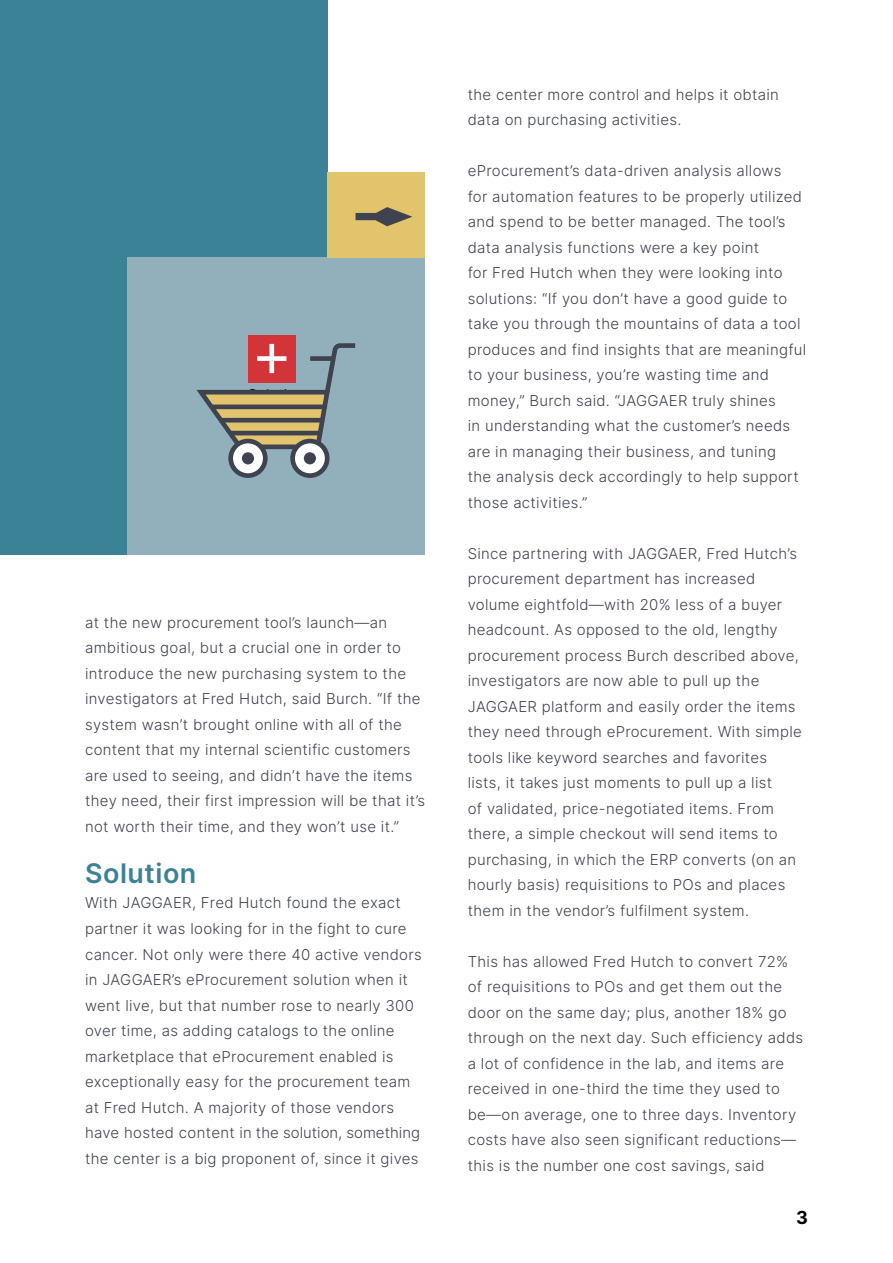
<style>
.page{position:relative;width:893px;height:1263px;background:#fff}
.page>*{position:absolute;margin:0;border:0;box-sizing:border-box;transform-origin:0 0}
.t1{font:600 27px "Inter";letter-spacing:.02em;color:#3c8296}
.t2{font:700 18px "Inter";color:#000}
.t3{font:300 15px/25.5px "Inter";letter-spacing:.02em;color:#3e434f}
</style>
<div class="page">
<div style="left:0;top:0;width:327px;height:555px;background:#3c8296"></div>
<div style="left:128px;top:257px;width:297px;height:298px;background:#92afbc"></div>
<div style="left:327px;top:172px;width:98px;height:85px;background:#e2c46d"></div>
<svg style="left:356px;top:207px;width:56px;height:19px"></svg>
<svg style="left:231px;top:441px;width:34px;height:35px"></svg>
<div style="left:228px;top:439px;width:40px;height:39px;border:5px solid #3f434f;border-radius:50%"></div>
<svg style="left:293px;top:441px;width:34px;height:35px"></svg>
<div style="left:290px;top:439px;width:39px;height:39px;border:5px solid #3f434f;border-radius:50%"></div>
<svg style="left:196px;top:341px;width:160px;height:110px"></svg>
<div style="left:304px;top:452px;width:12px;height:12px;background:#3f434f;border-radius:50%"></div>
<div style="left:242px;top:452px;width:12px;height:12px;background:#3f434f;border-radius:50%"></div>
<div style="left:212px;top:404px;width:113px;height:5px;background:#3f434f"></div>
<hr style="left:230px;top:431px;width:89px;height:4px;background:#3f434f">
<div style="left:222px;top:418px;width:100px;height:5px;background:#3f434f"></div>
<div style="left:310px;top:356px;width:23px;height:5px;background:#3f434f"></div>
<div style="left:248px;top:335px;width:47px;height:47px;background:#d33439"></div>
<div style="left:257px;top:356px;width:29px;height:5px;background:#fff"></div>
<div style="left:269px;top:344px;width:5px;height:29px;background:#fff"></div>
<p class="t3" style="left:85px;top:609px;width:342px">at the new procurement tool’s launch—an ambitious goal, but a crucial one in order to introduce the new purchasing system to the investigators at Fred Hutch, said Burch. “If the system wasn’t brought online with all of the content that my internal scientific customers are used to seeing, and didn’t have the items they need, their first impression will be that it’s not worth their time, and they won’t use it.”</p>
<h1 class="t1" style="left:85px;top:853px;width:113px">Solution</h1>
<p class="t3" style="left:85px;top:890px;width:338px">With JAGGAER, Fred Hutch found the exact partner it was looking for in the fight to cure cancer. Not only were there 40 active vendors in JAGGAER’s eProcurement solution when it went live, but that number rose to nearly 300 over time, as adding catalogs to the online marketplace that eProcurement enabled is exceptionally easy for the procurement team at Fred Hutch. A majority of those vendors have hosted content in the solution, something the center is a big proponent of, since it gives</p>
<p class="t3" style="left:468px;top:81px;width:313px">the center more control and helps it obtain data on purchasing activities.</p>
<p class="t3" style="left:468px;top:158px;width:340px">eProcurement’s data-driven analysis allows<br>for automation features to be properly utilized and spend to be better managed. The tool’s data analysis functions were a key point<br>for Fred Hutch when they were looking into solutions: “If you don’t have a good guide to take you through the mountains of data a tool produces and find insights that are meaningful to your business, you’re wasting time and money,” Burch said. “JAGGAER truly shines<br>in understanding what the customer’s needs are in managing their business, and tuning<br>the analysis deck accordingly to help support those activities.”</p>
<p class="t3" style="left:468px;top:540px;width:336px">Since partnering with JAGGAER, Fred Hutch’s procurement department has increased volume eightfold—with 20% less of a buyer headcount. As opposed to the old, lengthy procurement process Burch described above, investigators are now able to pull up the JAGGAER platform and easily order the items they need through eProcurement. With simple tools like keyword searches and favorites lists, it takes just moments to pull up a list<br>of validated, price-negotiated items. From there, a simple checkout will send items to purchasing, in which the ERP converts (on an hourly basis) requisitions to POs and places them in the vendor’s fulfilment system.</p>
<p class="t3" style="left:468px;top:948px;width:337px">This has allowed Fred Hutch to convert 72% of requisitions to POs and get them out the door on the same day; plus, another 18% go through on the next day. Such efficiency adds a lot of confidence in the lab, and items are received in one-third the time they used to be—on average, one to three days. Inventory costs have also seen significant reductions— this is the number one cost savings, said</p>
<p class="t2" style="left:796px;top:1204px;width:13px">3</p>
</div>
